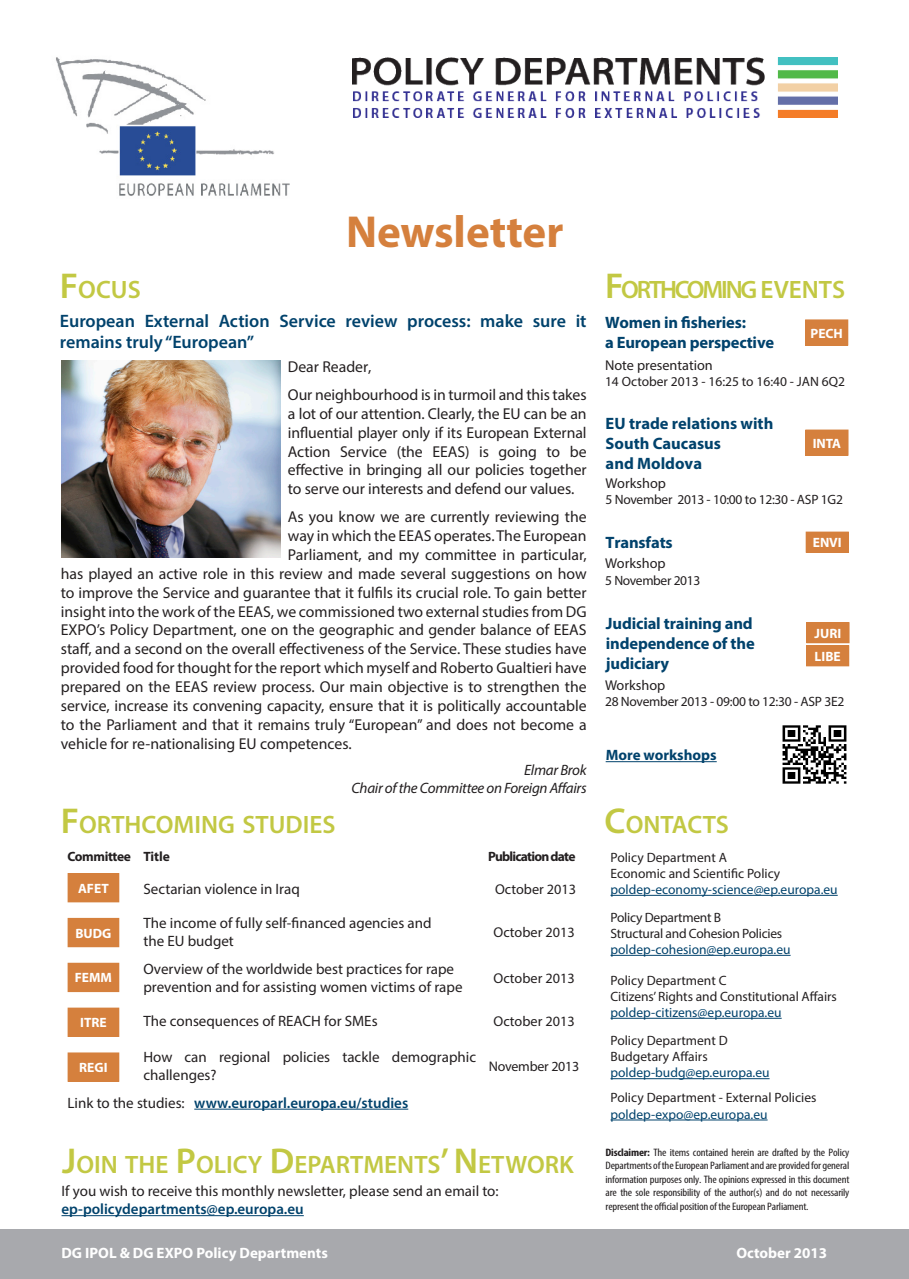
<style>
.page{position:relative;width:909px;height:1279px;background:#fff}
.page>*{position:absolute;margin:0;border:0;box-sizing:border-box;transform-origin:0 0}
.t1{font:700 45px "Myriad Pro";color:#d5803d}
.t2{font:600 25.2px "Myriad Pro";color:#c2c843}
.t3{font:600 25.2px "Myriad Pro";letter-spacing:-.085em;color:#c2c843}
.Paragraph_Style_1{font:600 18px/21.6px "Myriad Pro";color:#01426c}
.Paragraph_Style_1-2{font:700 16.5px/19.8px "Myriad Pro";letter-spacing:-.01em;color:#01426c}
.Paragraph_Style_1-3{font:15.75px/18.9px "Myriad Pro";color:#231f20;text-align:justify}
.Paragraph_Style_1-4{font:15px/18px "Myriad Pro";color:#231f20}
.t4{font:600 15px "Myriad Pro";color:#01426c}
.Paragraph_Style_1-5{font:italic 15px/18px "Myriad Pro";letter-spacing:-.02em;color:#231f20;text-align:right}
.t5{font:700 15px "Myriad Pro";color:#fff}
.Paragraph_Style_1-6{font:700 15px "Myriad Pro";color:#01426c}
.t6{font:14.25px "Myriad Pro";color:#231f20}
.t7{font:13.95px "Myriad Pro";letter-spacing:-.015em;color:#231f20}
.t8{font:13.5px/16.2px "Myriad Pro";color:#231f20}
.t9{font:13.5px/16.2px "Myriad Pro";letter-spacing:-.02em;color:#231f20}
.t10{font:700 13.5px "Myriad Pro";color:#fff}
.t11{font:13.5px "Myriad Pro";color:#01426c}
.t12{font:700 13.5px "Myriad Pro";letter-spacing:-.05em;color:#231f20}
.t13{font:13.5px "Myriad Pro";letter-spacing:-.025em;color:#231f20}
.t14{font:700 13.5px "Myriad Pro";letter-spacing:-.03em;color:#231f20}
.t15{font:condensed 10.8px/13.5px "Myriad Pro";letter-spacing:-.015em;color:#231f20;text-align:justify;scale:1.11 1}
.s1{font-size:36px}
.s2{font-weight:400;color:#231f20}
.s3{font-weight:600;color:#01426c}
.s4{color:#01426c}
.s5{font-weight:700}
</style>
<div class="page">
<img style="left:56px;top:57px;width:234px;height:139px">
<div style="left:0;top:1228px;width:908px;height:50px;background:#a8a9ad"></div>
<img style="left:352px;top:58px;width:485px;height:60px">
<hr style="left:61px;top:1214px;width:243px;height:1px;background:#01426c">
<hr style="left:610px;top:894px;width:227px;height:1px;background:#01426c">
<hr style="left:610px;top:954px;width:180px;height:1px;background:#01426c">
<hr style="left:610px;top:1017px;width:171px;height:1px;background:#01426c">
<hr style="left:610px;top:1078px;width:159px;height:1px;background:#01426c">
<hr style="left:610px;top:1119px;width:157px;height:1px;background:#01426c">
<hr style="left:194px;top:1108px;width:214px;height:1px;background:#01426c">
<div style="left:68px;top:873px;width:51px;height:28px;background:#d5803d"></div>
<div style="left:68px;top:1007px;width:51px;height:29px;background:#d5803d"></div>
<div style="left:68px;top:1007px;width:51px;height:29px;border:1px solid #d5803d"></div>
<div style="left:68px;top:1052px;width:51px;height:29px;background:#d5803d"></div>
<div style="left:68px;top:1052px;width:51px;height:29px;border:1px solid #d5803d"></div>
<div style="left:68px;top:963px;width:51px;height:28px;background:#d5803d"></div>
<div style="left:68px;top:962px;width:51px;height:29px;border:1px solid #d5803d"></div>
<img style="left:782px;top:725px;width:65px;height:59px">
<div style="left:805px;top:430px;width:42px;height:25px;background:#d5803d"></div>
<div style="left:805px;top:320px;width:42px;height:25px;background:#d5803d"></div>
<div style="left:805px;top:532px;width:43px;height:20px;background:#d5803d"></div>
<img style="left:62px;top:360px;width:219px;height:197px">
<div style="left:68px;top:918px;width:51px;height:28px;background:#d5803d"></div>
<div style="left:806px;top:622px;width:42px;height:20px;background:#d5803d"></div>
<div style="left:806px;top:645px;width:42px;height:20px;background:#d5803d"></div>
<div style="left:806px;top:645px;width:42px;height:21px;border:1px solid #d5803d"></div>
<p class="t2" style="left:60px;top:273px;width:82px"><span class="s1">F</span>OCUS</p>
<p class="t1" style="left:346px;top:202px;width:219px">Newsletter</p>
<p class="Paragraph_Style_1" style="left:60px;top:309px;width:528px">European External Action Service review process: make sure it remains truly “European”</p>
<p class="Paragraph_Style_1-3" style="left:288px;top:357px;width:85px">Dear Reader,</p>
<p class="Paragraph_Style_1-3" style="left:288px;top:385px;width:300px">Our neighbourhood is in turmoil and this takes a lot of our attention. Clearly, the EU can be an influential player only if its European External Action Service (the EEAS) is going to be effective in bringing all our policies together to serve our interests and defend our values.</p>
<p class="Paragraph_Style_1-3" style="left:288px;top:506px;width:300px">As you know we are currently reviewing the way in which the EEAS operates. The European Parliament, and my committee in particular,</p>
<p class="Paragraph_Style_1-3" style="left:61px;top:563px;width:527px">has played an active role in this review and made several suggestions on how to improve the Service and guarantee that it fulfils its crucial role. To gain better insight into the work of the EEAS, we commissioned two external studies from DG EXPO’s Policy Department, one on the geographic and gender balance of EEAS staff, and a second on the overall effectiveness of the Service. These studies have provided food for thought for the report which myself and Roberto Gualtieri have prepared on the EEAS review process. Our main objective is to strengthen the service, increase its convening capacity, ensure that it is politically accountable to the Parliament and that it remains truly “European” and does not become a vehicle for re-nationalising EU competences.</p>
<p class="Paragraph_Style_1-5" style="left:351px;top:761px;width:236px">Elmar Brok<br>Chair of the Committee on Foreign Affairs</p>
<p class="t2" style="left:61px;top:807px;width:276px"><span class="s1">F</span>ORTHCOMING STUDIES</p>
<p class="t14" style="left:67px;top:847px;width:65px">Committee</p>
<p class="t12" style="left:143px;top:847px;width:28px">Title</p>
<p class="t12" style="left:488px;top:847px;width:89px">Publication date</p>
<p class="Paragraph_Style_1-4" style="left:143px;top:879px;width:158px">Sectarian violence in Iraq</p>
<p class="t6" style="left:495px;top:879px;width:83px">October 2013</p>
<p class="Paragraph_Style_1-4" style="left:143px;top:913px;width:289px">The income of fully self-financed agencies and the EU budget</p>
<p class="t6" style="left:493px;top:922px;width:83px">October 2013</p>
<p class="Paragraph_Style_1-4" style="left:143px;top:959px;width:320px">Overview of the worldwide best practices for rape prevention and for assisting women victims of rape</p>
<p class="t6" style="left:493px;top:969px;width:83px">October 2013</p>
<p class="Paragraph_Style_1-4" style="left:143px;top:1011px;width:235px">The consequences of REACH for SMEs</p>
<p class="t6" style="left:493px;top:1011px;width:83px">October 2013</p>
<p class="Paragraph_Style_1-4" style="left:143px;top:1047px;width:334px">How can regional policies tackle demographic challenges?</p>
<p class="t7" style="left:488px;top:1057px;width:92px">November 2013</p>
<p class="t4" style="left:67px;top:1092px;width:342px"><span class="s2">Link to the studies:</span> www.europarl.europa.eu/studies</p>
<p class="t10" style="left:78px;top:879px;width:32px">AFET</p>
<p class="t10" style="left:75px;top:924px;width:37px">BUDG</p>
<p class="t10" style="left:75px;top:968px;width:39px">FEMM</p>
<p class="t10" style="left:80px;top:1013px;width:28px">ITRE</p>
<p class="t10" style="left:79px;top:1058px;width:30px">REGI</p>
<p class="t2" style="left:62px;top:1148px;width:513px"><span class="s1">J</span>OIN THE <span class="s1">P</span>OLICY <span class="s1">D</span>EPARTMENTS<span class="s1">’ N</span> ETWORK</p>
<p class="Paragraph_Style_1-4" style="left:61px;top:1181px;width:438px">If you wish to receive this monthly newsletter, please send an email to: <span class="s3">ep-policydepartments@ep.europa.eu</span></p>
<p class="t3" style="left:604px;top:274px;width:241px"><span class="s1">F</span>ORTHCOMING EVENTS</p>
<p class="Paragraph_Style_1-2" style="left:604px;top:312px;width:171px">Women in fisheries:<br>a European perspective</p>
<p class="t6" style="left:604px;top:356px;width:109px">Note presentation</p>
<p class="t8" style="left:604px;top:373px;width:241px">14 October 2013 - 16:25 to 16:40 - JAN 6Q2</p>
<p class="t10" style="left:810px;top:324px;width:34px">PECH</p>
<p class="Paragraph_Style_1-2" style="left:605px;top:413px;width:169px">EU trade relations with<br>South Caucasus<br>and Moldova</p>
<p class="t6" style="left:605px;top:474px;width:62px">Workshop</p>
<p class="t9" style="left:605px;top:491px;width:239px">5 November 2013 - 10:00 to 12:30 - ASP 1G2</p>
<p class="t10" style="left:812px;top:434px;width:30px">INTA</p>
<p class="Paragraph_Style_1-2" style="left:605px;top:532px;width:69px">Transfats</p>
<p class="t6" style="left:605px;top:554px;width:62px">Workshop</p>
<p class="t13" style="left:605px;top:571px;width:97px">5 November 2013</p>
<p class="t10" style="left:812px;top:533px;width:30px">ENVI</p>
<p class="Paragraph_Style_1-2" style="left:605px;top:613px;width:150px">Judicial training and independence of the judiciary</p>
<p class="t6" style="left:605px;top:675px;width:62px">Workshop</p>
<p class="t9" style="left:605px;top:692px;width:241px">28 November 2013 - 09:00 to 12:30 - ASP 3E2</p>
<p class="t10" style="left:814px;top:624px;width:28px">JURI</p>
<p class="t10" style="left:814px;top:647px;width:28px">LIBE</p>
<p class="Paragraph_Style_1-6" style="left:605px;top:745px;width:112px">More workshops</p>
<p class="t2" style="left:604px;top:807px;width:126px"><span class="s1">C</span>ONTACTS</p>
<p class="t8" style="left:610px;top:848px;width:228px">Policy Department A<br>Economic and Scientific Policy <span class="s4">poldep-economy-science@ep.europa.eu</span></p>
<p class="t9" style="left:610px;top:908px;width:181px">Policy Department B<br>Structural and Cohesion Policies <span class="s4">poldep-cohesion@ep.europa.eu</span></p>
<p class="t8" style="left:610px;top:971px;width:228px">Policy Department C<br>Citizens’ Rights and Constitutional Affairs <span class="s4">poldep-citizens@ep.europa.eu</span></p>
<p class="t8" style="left:610px;top:1031px;width:160px">Policy Department D<br>Budgetary Affairs <span class="s4">poldep-budg@ep.europa.eu</span></p>
<p class="t8" style="left:610px;top:1089px;width:207px">Policy Department - External Policies</p>
<p class="t11" style="left:610px;top:1105px;width:158px">poldep-expo@ep.europa.eu</p>
<p class="t15" style="left:605px;top:1145px;width:221px"><span class="s5">Disclaimer:</span> The items contained herein are drafted by the Policy Departments of the European Parliament and are provided for general information purposes only. The opinions expressed in this document are the sole responsibility of the author(s) and do not necessarily represent the official position of the European Parliament.</p>
<p class="t5" style="left:61px;top:1242px;width:268px">DG IPOL &amp; DG EXPO Policy Departments</p>
<p class="t5" style="left:736px;top:1242px;width:92px">October 2013</p>
</div>
